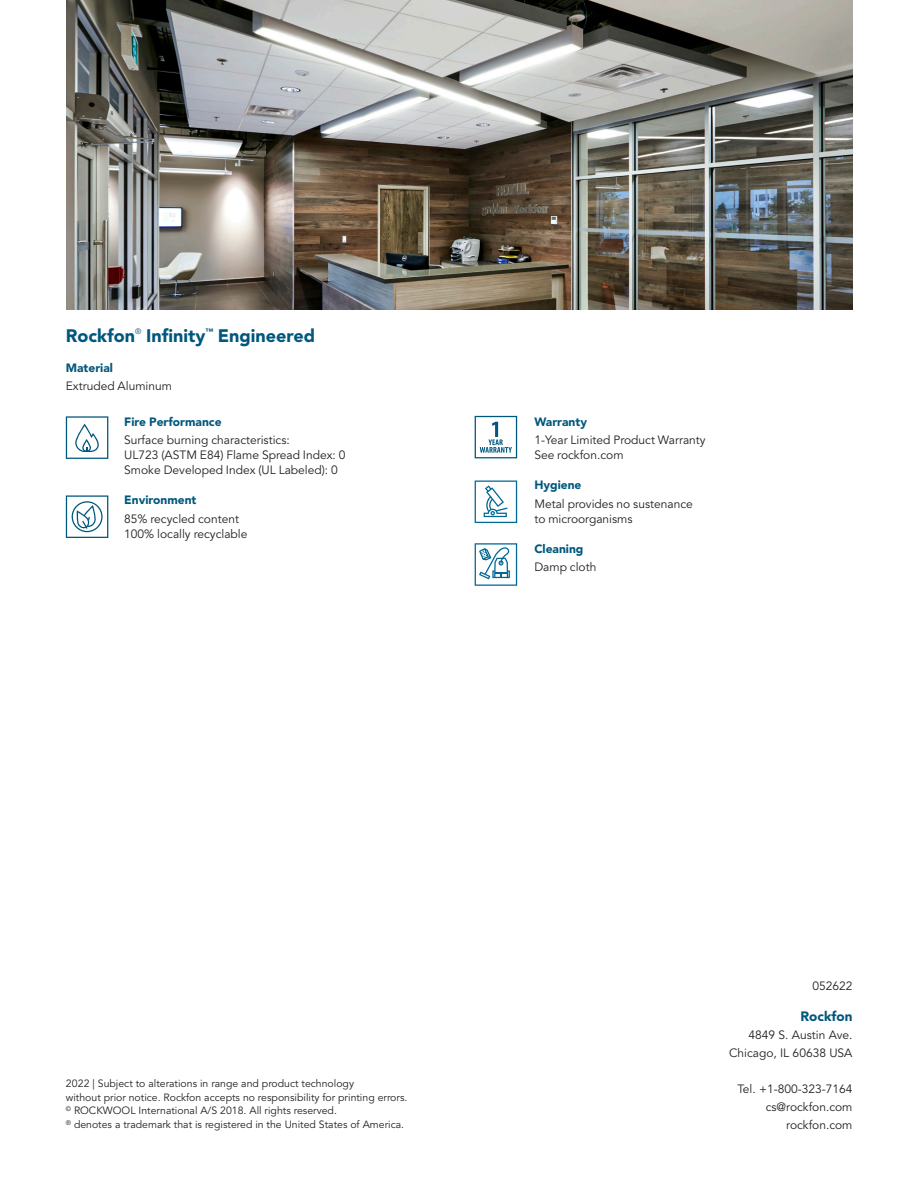
<style>
.page{position:relative;width:918px;height:1188px;background:#fff}
.page>*{position:absolute;margin:0;border:0;box-sizing:border-box;transform-origin:0 0}
.Inside__Subline{font:900 18px "Avenir LT Std";color:#00577d}
.New_Brand_Back_Cover{font:900 13.5px "Avenir LT Std";color:#00577d}
.Inside__Body_text-Pe{font:12px/15px "Avenir LT Std";color:#231f20}
.Inside__Subline-2{font:12px/15px "Avenir LT Std";color:#231f20}
.New_Brand_Back_Cover-2{font:12px "Avenir LT Std";color:#231f20}
.Inside__Subline-3{font:900 12px "Avenir LT Std";color:#00577d}
.New_Brand_Back_Cover-3{font:10.5px/13.5px "Avenir LT Std";color:#231f20}
.Inside__Subline-4{font:7.8px "Avenir LT Std";color:#00577d}
.Inside__Subline-5{font:900 7.8px "Avenir LT Std";color:#00577d}
</style>
<div class="page">
<img style="left:66px;top:0;width:786px;height:310px">
<svg style="left:66px;top:416px;width:42px;height:43px"></svg>
<svg style="left:66px;top:495px;width:42px;height:43px"></svg>
<svg style="left:475px;top:416px;width:42px;height:42px"></svg>
<svg style="left:475px;top:481px;width:42px;height:42px"></svg>
<svg style="left:475px;top:543px;width:42px;height:43px"></svg>
<p class="Inside__Subline" style="left:66px;top:325px;width:71px">Rockfon</p>
<p class="Inside__Subline-4" style="left:135px;top:327px;width:8px">®</p>
<p class="Inside__Subline" style="left:146px;top:325px;width:61px">Infinity</p>
<p class="Inside__Subline-5" style="left:205px;top:327px;width:9px">™</p>
<p class="Inside__Subline" style="left:218px;top:325px;width:99px">Engineered</p>
<p class="Inside__Subline-3" style="left:66px;top:360px;width:49px">Material</p>
<p class="Inside__Subline-2" style="left:66px;top:379px;width:108px">Extruded Aluminum</p>
<p class="Inside__Subline-3" style="left:124px;top:415px;width:99px">Fire Performance</p>
<p class="Inside__Body_text-Pe" style="left:124px;top:433px;width:223px">Surface burning characteristics:<br>UL723 (ASTM E84) Flame Spread Index: 0<br>Smoke Developed Index (UL Labeled): 0</p>
<p class="Inside__Subline-3" style="left:124px;top:493px;width:74px">Environment</p>
<p class="Inside__Body_text-Pe" style="left:124px;top:511px;width:125px">85% recycled content<br>100% locally recyclable</p>
<p class="Inside__Subline-3" style="left:534px;top:415px;width:54px">Warranty</p>
<p class="Inside__Subline-2" style="left:534px;top:433px;width:173px">1-Year Limited Product Warranty<br>See rockfon.com</p>
<p class="Inside__Subline-3" style="left:534px;top:478px;width:49px">Hygiene</p>
<p class="Inside__Subline-2" style="left:534px;top:496px;width:160px">Metal provides no sustenance to microorganisms</p>
<p class="Inside__Subline-3" style="left:534px;top:541px;width:51px">Cleaning</p>
<p class="Inside__Subline-2" style="left:534px;top:559px;width:64px">Damp cloth</p>
<p class="New_Brand_Back_Cover-3" style="left:66px;top:1077px;width:343px">2022 | Subject to alterations in range and product technology<br>without prior notice. Rockfon accepts no responsibility for printing errors. <sup>©</sup> ROCKWOOL International A/S 2018. All rights reserved.<br><sup>®</sup> denotes a trademark that is registered in the United States of America.</p>
<p class="New_Brand_Back_Cover-2" style="left:812px;top:979px;width:42px">052622</p>
<p class="New_Brand_Back_Cover" style="left:801px;top:1008px;width:53px">Rockfon</p>
<p class="New_Brand_Back_Cover-2" style="left:748px;top:1028px;width:106px">4849 S. Austin Ave.</p>
<p class="New_Brand_Back_Cover-2" style="left:729px;top:1046px;width:125px">Chicago, IL 60638 USA</p>
<p class="New_Brand_Back_Cover-2" style="left:737px;top:1082px;width:117px">Tel. +1-800-323-7164</p>
<p class="New_Brand_Back_Cover-2" style="left:766px;top:1100px;width:88px">cs@rockfon.com</p>
<p class="New_Brand_Back_Cover-2" style="left:786px;top:1118px;width:68px">rockfon.com</p>
</div>
